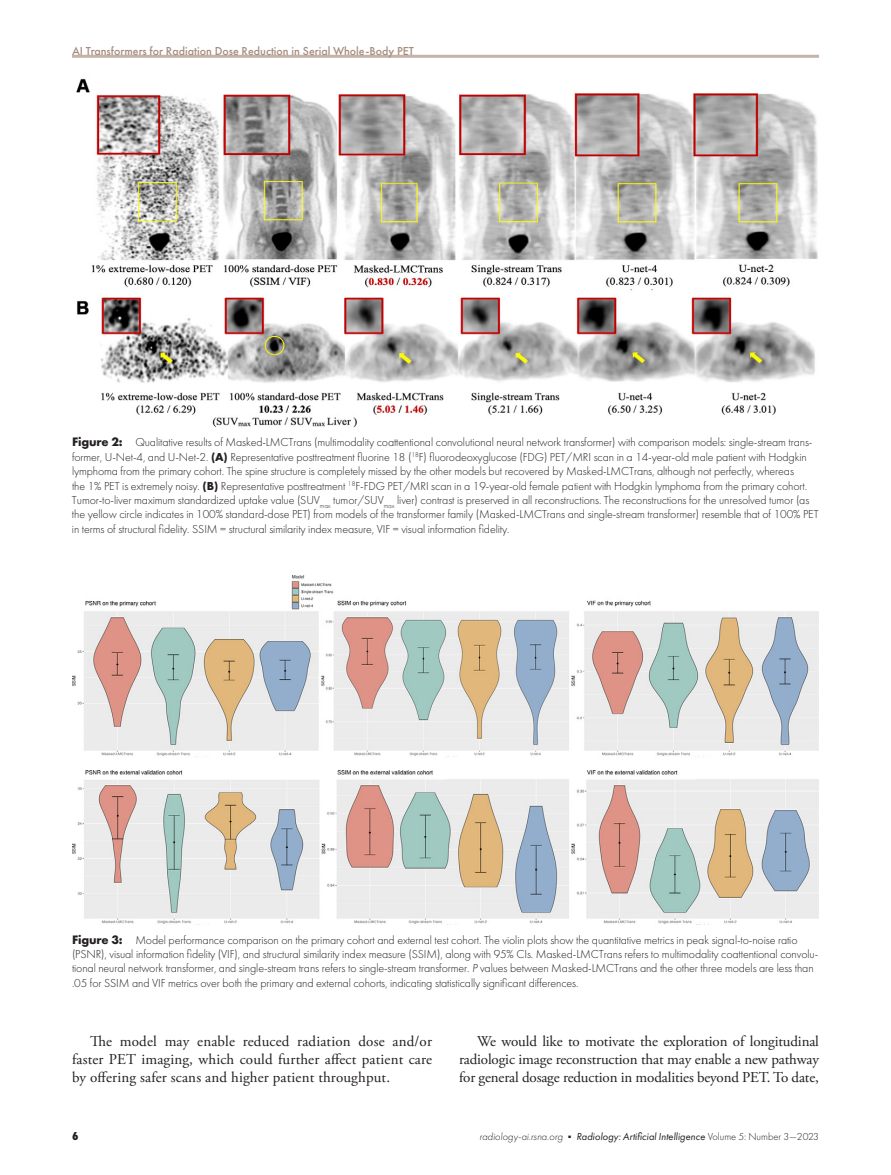
<style>
.page{position:relative;width:891px;height:1175px;background:#fff}
.page>*{position:absolute;margin:0;border:0;box-sizing:border-box;transform-origin:0 0}
.t1{font:15px/18px "Adobe Garamond Pro";letter-spacing:-.005em;color:#231f20;text-align:justify}
.t2{font:300 12px/14.4px "Futura PT";letter-spacing:-.01em;color:#231f20}
.t3{font:500 12px "Futura PT";color:#a68b7d}
.t4{font:800 12px "Futura PT Cond";color:#231f20}
.t5{font:italic 10.5px "Futura PT";color:#231f20}
.s1{font-weight:700;font-size:12.75px}
.s2{font-weight:700}
.s3{font-style:italic}
.s4{font-weight:300}
.s5{font-weight:300;font-style:normal}
</style>
<div class="page">
<hr style="left:72px;top:55px;width:747px;height:3px;background:#c5b2a8">
<img style="left:76px;top:78px;width:742px;height:349px">
<img style="left:72px;top:576px;width:747px;height:348px">
<p class="t3" style="left:72px;top:43px;width:343px">AI Transformers for Radiation Dose Reduction in Serial Whole-Body PET</p>
<p class="t2" style="left:72px;top:435px;width:748px"><span class="s1">Figure 2:</span> Qualitative results of Masked-LMCTrans (multimodality coattentional convolutional neural network transformer) with comparison models: single-stream trans&shy;former, U-Net-4, and U-Net-2. <span class="s2">(A)</span> Representative posttreatment fluorine 18 (<sup>18</sup>F) fluorodeoxyglucose (FDG) PET/MRI scan in a 14-year-old male patient with Hodgkin lymphoma from the primary cohort. The spine structure is completely missed by the other models but recovered by Masked-LMCTrans, although not perfectly, whereas<br>the 1% PET is extremely noisy. <span class="s2">(B)</span> Representative posttreatment <sup>18</sup>F-FDG PET/MRI scan in a 19-year-old female patient with Hodgkin lymphoma from the primary cohort.<br>Tumor-to-liver maximum standardized uptake value (SUV<sub>max</sub> tumor/SUV<sub>max</sub> liver) contrast is preserved in all reconstructions. The reconstructions for the unresolved tumor (as the yellow circle indicates in 100% standard-dose PET) from models of the transformer family (Masked-LMCTrans and single-stream transformer) resemble that of 100% PET in terms of structural fidelity. SSIM = structural similarity index measure, VIF = visual information fidelity.</p>
<p class="t2" style="left:72px;top:932px;width:748px"><span class="s1">Figure 3:</span> Model performance comparison on the primary cohort and external test cohort. The violin plots show the quantitative metrics in peak signal-to-noise ratio (PSNR), visual information fidelity (VIF), and structural similarity index measure (SSIM), along with 95% CIs. Masked-LMCTrans refers to multimodality coattentional convolu&shy;tional neural network transformer, and single-stream trans refers to single-stream transformer. <span class="s3">P</span> values between Masked-LMCTrans and the other three models are less than .05 for SSIM and VIF metrics over both the primary and external cohorts, indicating statistically significant differences.</p>
<p class="t1" style="left:72px;top:1033px;width:362px;text-indent:18px">The model may enable reduced radiation dose and/or faster PET imaging, which could further affect patient care by offering safer scans and higher patient throughput.</p>
<p class="t1" style="left:459px;top:1033px;width:362px;text-indent:18px">We would like to motivate the exploration of longitudinal radiologic image reconstruction that may enable a new pathway for general dosage reduction in modalities beyond PET. To date,</p>
<p class="t4" style="left:72px;top:1128px;width:8px">6</p>
<p class="t5" style="left:480px;top:1130px;width:341px"><span class="s4">radiology-ai.rsna.org</span> <sup>■</sup> Radiology: Artificial Intelligence <span class="s5">Volume 5: Number 3—2023</span></p>
</div>
